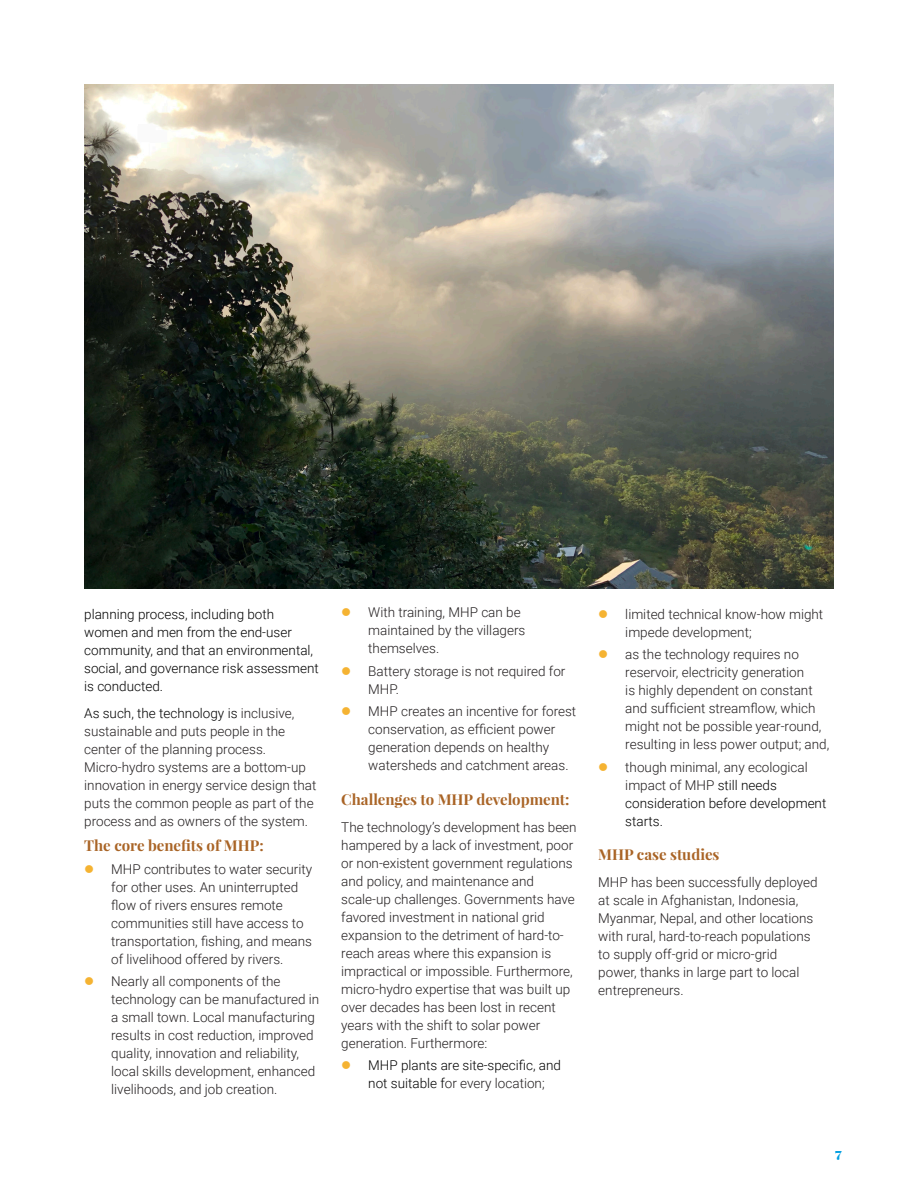
<style>
.page{position:relative;width:918px;height:1188px;background:#fff}
.page>*{position:absolute;margin:0;border:0;box-sizing:border-box;transform-origin:0 0}
.Body_Copy{font:700 15px "Playfair Display";color:#a96426}
.Body_Copy-2{font:300 13.5px/18px "Roboto";color:#231f20}
.Body_Copy-3{font:300 13.5px/18px "Roboto";color:#000}
.t1{font:900 13.5px "Playfair Display";color:#009ee1}
.s1{color:#000}
.s2{color:#231f20}
</style>
<div class="page">
<img style="left:85px;top:85px;width:748px;height:504px">
<p class="Body_Copy-3" style="left:84px;top:604px;width:236px">planning process, including both women and men from the end-user community, and that an environmental, social, and governance risk assessment is conducted.</p>
<p class="Body_Copy-2" style="left:84px;top:703px;width:234px"><span class="s1">As such, the technology is</span> inclusive, sustainable and puts people in the center of the planning process.<br>Micro-hydro systems are a bottom-up innovation in energy service design that puts the common people as part of the process and as owners of the system.</p>
<p class="Body_Copy" style="left:84px;top:836px;width:181px">The core benefits of MHP:</p>
<p class="Body_Copy-2" style="left:111px;top:859px;width:203px">MHP contributes to water security for other uses. An uninterrupted flow of rivers ensures remote communities still have access to transportation, fishing, and means of livelihood offered by rivers.</p>
<p class="Body_Copy-2" style="left:111px;top:972px;width:210px">Nearly all components of the technology can be manufactured in a small town. Local manufacturing results in cost reduction, improved quality, innovation and reliability, local skills development, enhanced livelihoods, and job creation.</p>
<p class="Body_Copy-2" style="left:368px;top:603px;width:159px">With training, MHP can be maintained by the villagers themselves.</p>
<p class="Body_Copy-2" style="left:368px;top:661px;width:199px">Battery storage is not required for<br>MHP.</p>
<p class="Body_Copy-2" style="left:368px;top:702px;width:210px">MHP creates an incentive for forest conservation, as efficient power generation depends on healthy watersheds and catchment areas.</p>
<p class="Body_Copy" style="left:341px;top:789px;width:230px">Challenges to MHP development:</p>
<p class="Body_Copy-2" style="left:341px;top:817px;width:237px">The technology’s development has been hampered by a lack of investment, poor or non-existent government regulations and policy, and maintenance and scale-up challenges. Governments have favored investment in national grid expansion to the detriment of hard-to&shy;reach areas where this expansion is impractical or impossible. Furthermore, micro-hydro expertise that was built up over decades has been lost in recent years with the shift to solar power generation. Furthermore:</p>
<p class="Body_Copy-3" style="left:368px;top:1056px;width:194px">MHP plants are site-specific, and not suitable f<span class="s2">or every location;</span></p>
<p class="Body_Copy-2" style="left:625px;top:605px;width:200px">limited technical know-how might impede development;</p>
<p class="Body_Copy-2" style="left:625px;top:645px;width:206px">as the technology requires no reservoir, electricity generation<br>is highly dependent on constant and sufficient streamflow, which might not be possible year-round, resulting in less power output; and,</p>
<p class="Body_Copy-3" style="left:625px;top:758px;width:203px"><span class="s2">though minimal, any ecological impact of MHP</span> still needs consideration before development starts.</p>
<p class="Body_Copy" style="left:598px;top:845px;width:123px">MHP case studies</p>
<p class="Body_Copy-2" style="left:598px;top:873px;width:221px">MHP has been successfully deployed at scale in Afghanistan, Indonesia, Myanmar, Nepal, and other locations with rural, hard-to-reach populations to supply off-grid or micro-grid power, thanks in large part to local entrepreneurs.</p>
<p class="t1" style="left:835px;top:1142px;width:8px">7</p>
</div>
